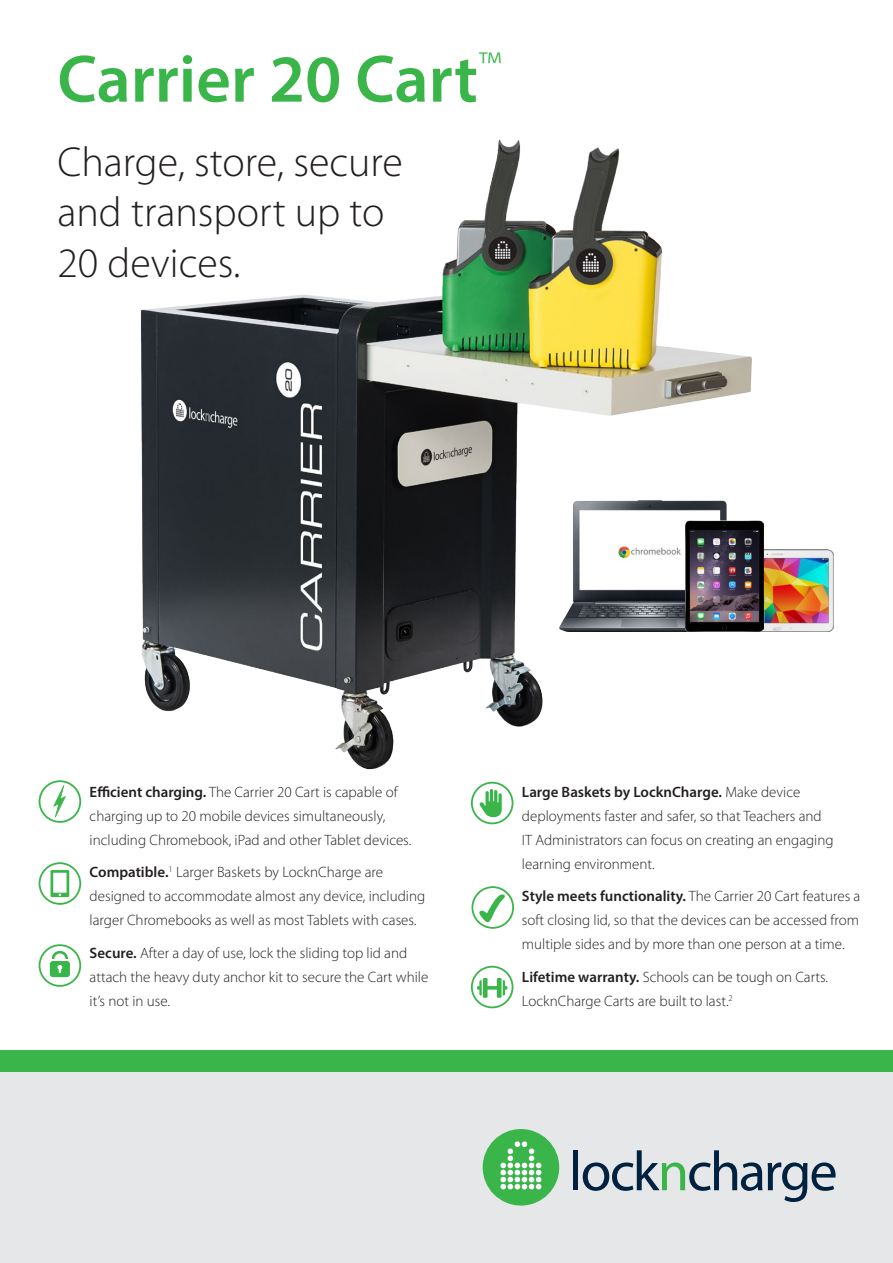
<style>
.page{position:relative;width:893px;height:1263px;background:#fff}
.page>*{position:absolute;margin:0;border:0;box-sizing:border-box;transform-origin:0 0}
.t1{font:600 67.5px "Myriad Pro";color:#3ab54a}
.t2{font:300 42px/50.4px "Myriad Pro";color:#231f20}
.t3{font:300 15px/24px "Myriad Pro";color:#231f20}
.s1{font-weight:600}
</style>
<div class="page">
<div style="left:0;top:1071px;width:893px;height:192px;background:#e6e7e9"></div>
<div style="left:0;top:1050px;width:893px;height:21px;background:#3ab54a"></div>
<div style="left:573px;top:1150px;width:5px;height:40px;background:#002140"></div>
<svg style="left:583px;top:1150px;width:179px;height:41px"></svg>
<svg style="left:768px;top:1162px;width:68px;height:40px"></svg>
<div style="left:483px;top:1129px;width:76px;height:76px;background:#3ab54a;border-radius:50%"></div>
<svg style="left:500px;top:1141px;width:41px;height:48px"></svg>
<img style="left:140px;top:139px;width:636px;height:643px">
<svg style="left:39px;top:780px;width:42px;height:43px"></svg>
<svg style="left:471px;top:782px;width:42px;height:42px"></svg>
<svg style="left:471px;top:886px;width:43px;height:43px"></svg>
<svg style="left:39px;top:944px;width:42px;height:43px"></svg>
<svg style="left:471px;top:966px;width:42px;height:42px"></svg>
<svg style="left:39px;top:862px;width:42px;height:43px"></svg>
<img style="left:559px;top:500px;width:181px;height:132px">
<img style="left:763px;top:550px;width:70px;height:82px">
<img style="left:685px;top:520px;width:78px;height:112px">
<p class="t1" style="left:57px;top:36px;width:446px">Carrier 20 Cart<sup>™</sup></p>
<p class="t2" style="left:57px;top:136px;width:347px">Charge, store, secure and transport up to<br>20 devices.</p>
<p class="t3" style="left:90px;top:779px;width:323px"><span class="s1">Efficient charging.</span> The Carrier 20 Cart is capable of charging up to 20 mobile devices simultaneously, including Chromebook, iPad and other Tablet devices.</p>
<p class="t3" style="left:90px;top:860px;width:337px"><span class="s1">Compatible.</span><sup>1</sup> Larger Baskets by LocknCharge are designed to accommodate almost any device, including larger Chromebooks as well as most Tablets with cases.</p>
<p class="t3" style="left:90px;top:940px;width:340px"><span class="s1">Secure.</span> After a day of use, lock the sliding top lid and attach the heavy duty anchor kit to secure the Cart while it’s not in use.</p>
<p class="t3" style="left:522px;top:779px;width:313px"><span class="s1">Large Baskets by LocknCharge.</span> Make device deployments faster and safer, so that Teachers and IT Administrators can focus on creating an engaging learning environment.</p>
<p class="t3" style="left:522px;top:884px;width:340px;text-align:justify"><span class="s1">Style meets functionality.</span> The Carrier 20 Cart features a soft closing lid, so that the devices can be accessed from multiple sides and by more than one person at a time.</p>
<p class="t3" style="left:522px;top:964px;width:308px"><span class="s1">Lifetime warranty.</span> Schools can be tough on Carts.<br>LocknCharge Carts are built to last.<sup>2</sup></p>
</div>
